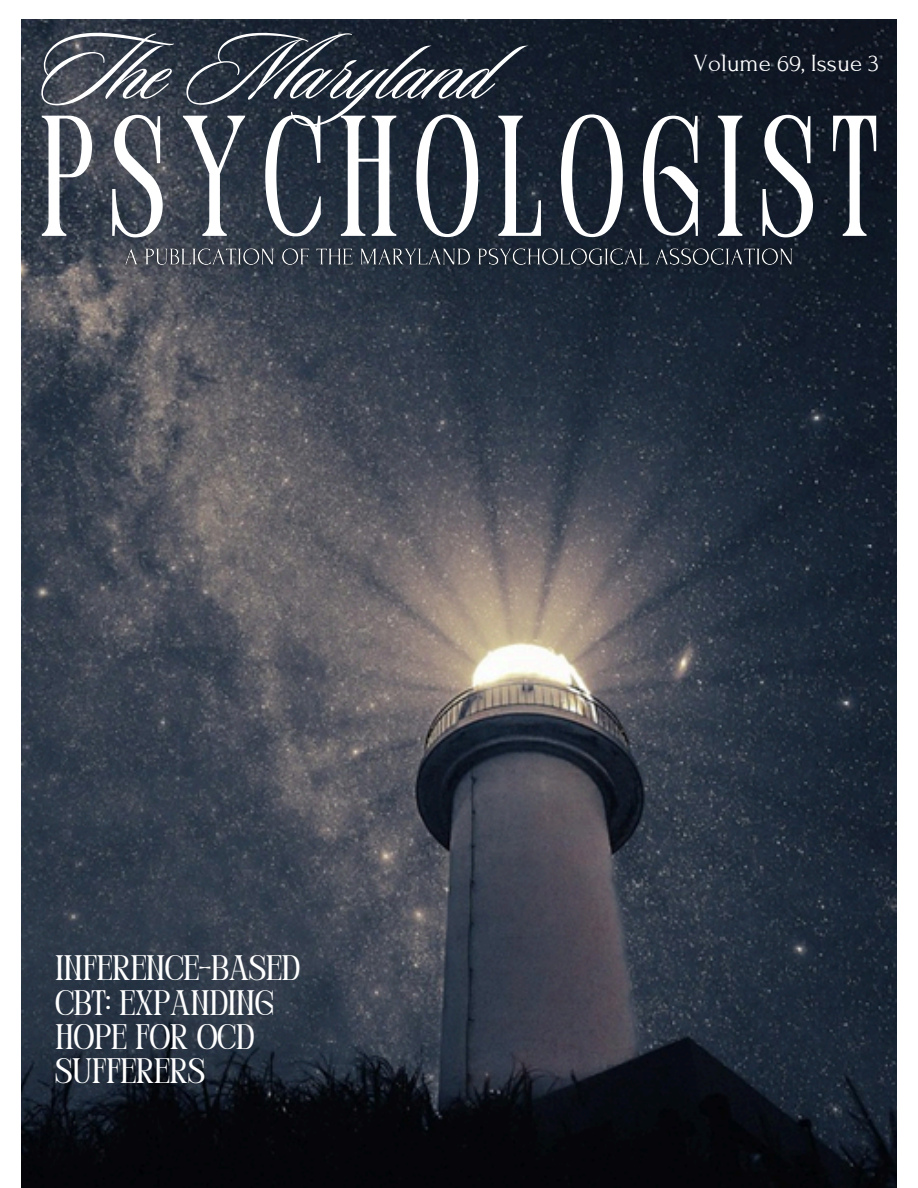
<style>
.page{position:relative;width:918px;height:1188px;background:#fff}
.page>*{position:absolute;margin:0;border:0;box-sizing:border-box;transform-origin:0 0}
.t1{font:condensed 171.75px "Perandoryv 2";letter-spacing:.1em;color:#fff}
.t2{font:98.7px "Sloop Script Pro";color:#fff}
.t3{font:35.4px/34.3px "Perandoryv 2";color:#fff}
.t4{font:24.75px "Forum";color:#fff}
</style>
<div class="page">
<img style="left:21px;top:19px;width:875px;height:1169px">
<img style="left:113px;top:237px;width:692px;height:41px">
<h3 class="t2" style="left:36px;top:19px;width:457px">The Maryland</h3>
<h2 class="t4" style="left:694px;top:50px;width:187px">Volume 69, Issue 3</h2>
<p class="t1" style="left:40px;top:107px;width:839px">PSYCHOLOGIST</p>
<p class="t3" style="left:56px;top:954px;width:246px">INFERENCE-BASED<br>CBT: EXPANDING<br>HOPE FOR OCD<br>SUFFERERS</p>
</div>
